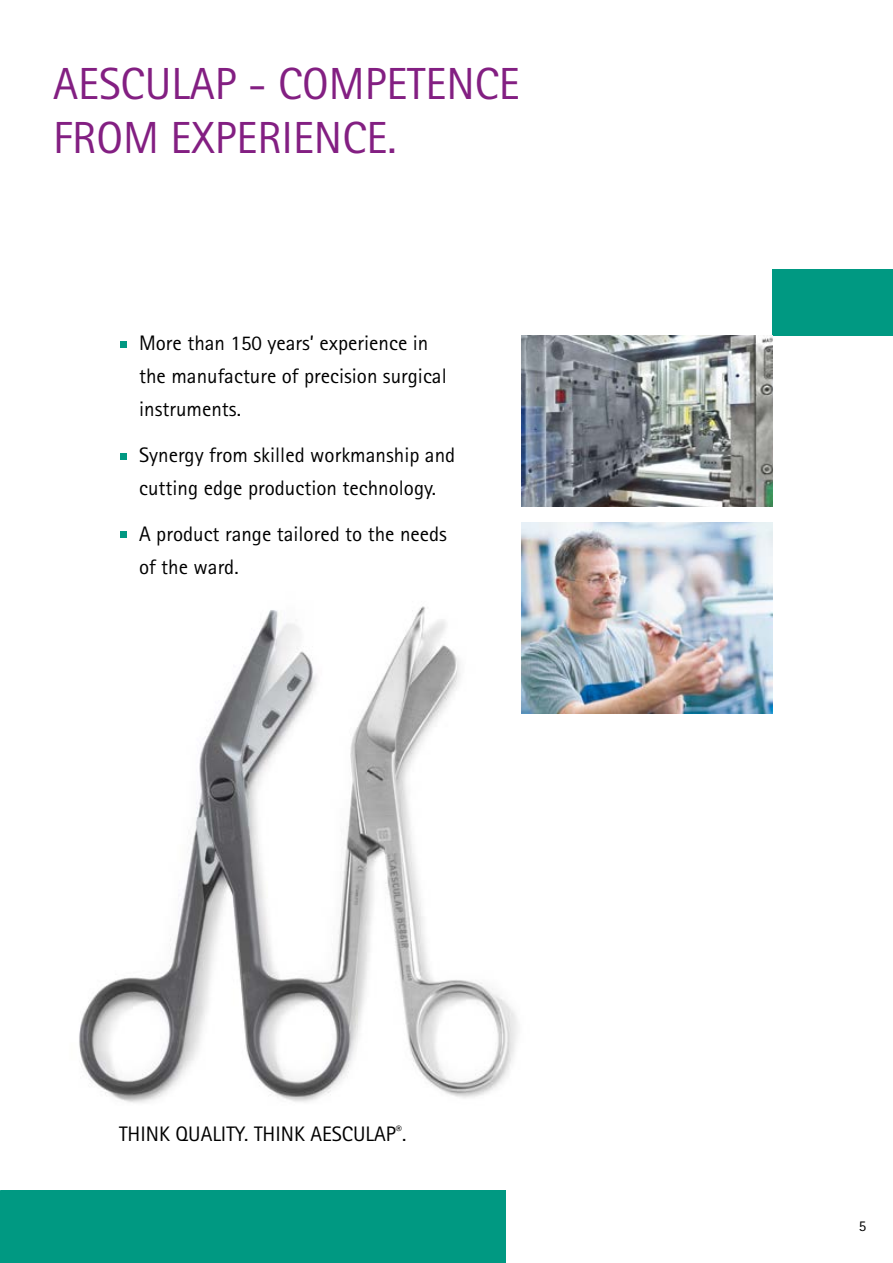
<style>
.page{position:relative;width:893px;height:1263px;background:#fff}
.page>*{position:absolute;margin:0;border:0;box-sizing:border-box;transform-origin:0 0}
.t1{font:45px/54px "Rotis Sans Serif Pro";color:#831f82}
.t2{font:21px/33px "Rotis Sans Serif Pro";color:#000}
.t3{font:15px "Rotis Sans Serif Pro";color:#000}
</style>
<div class="page">
<img style="left:79px;top:606px;width:504px;height:497px">
<div style="left:0;top:1191px;width:505px;height:72px;background:#009982"></div>
<div style="left:773px;top:269px;width:120px;height:67px;background:#009982"></div>
<img style="left:521px;top:336px;width:252px;height:170px">
<img style="left:521px;top:522px;width:251px;height:191px">
<svg style="left:120px;top:341px;width:6px;height:6px"></svg>
<svg style="left:120px;top:453px;width:6px;height:6px"></svg>
<svg style="left:120px;top:532px;width:6px;height:6px"></svg>
<h1 class="t1" style="left:53px;top:57px;width:468px">AESCULAP - COMPETENCE<br>FROM EXPERIENCE.</h1>
<p class="t2" style="left:139px;top:327px;width:309px">More than 150 years’ experience in the manufacture of precision surgical instruments.</p>
<p class="t2" style="left:139px;top:439px;width:318px">Synergy from skilled workmanship and cutting edge production technology.</p>
<p class="t2" style="left:139px;top:517px;width:309px">A product range tailored to the needs of the ward.</p>
<p class="t2" style="left:119px;top:1118px;width:289px">THINK QUALITY. THINK AESCULAP<sup>®</sup>.</p>
<p class="t3" style="left:859px;top:1217px;width:9px">5</p>
</div>
